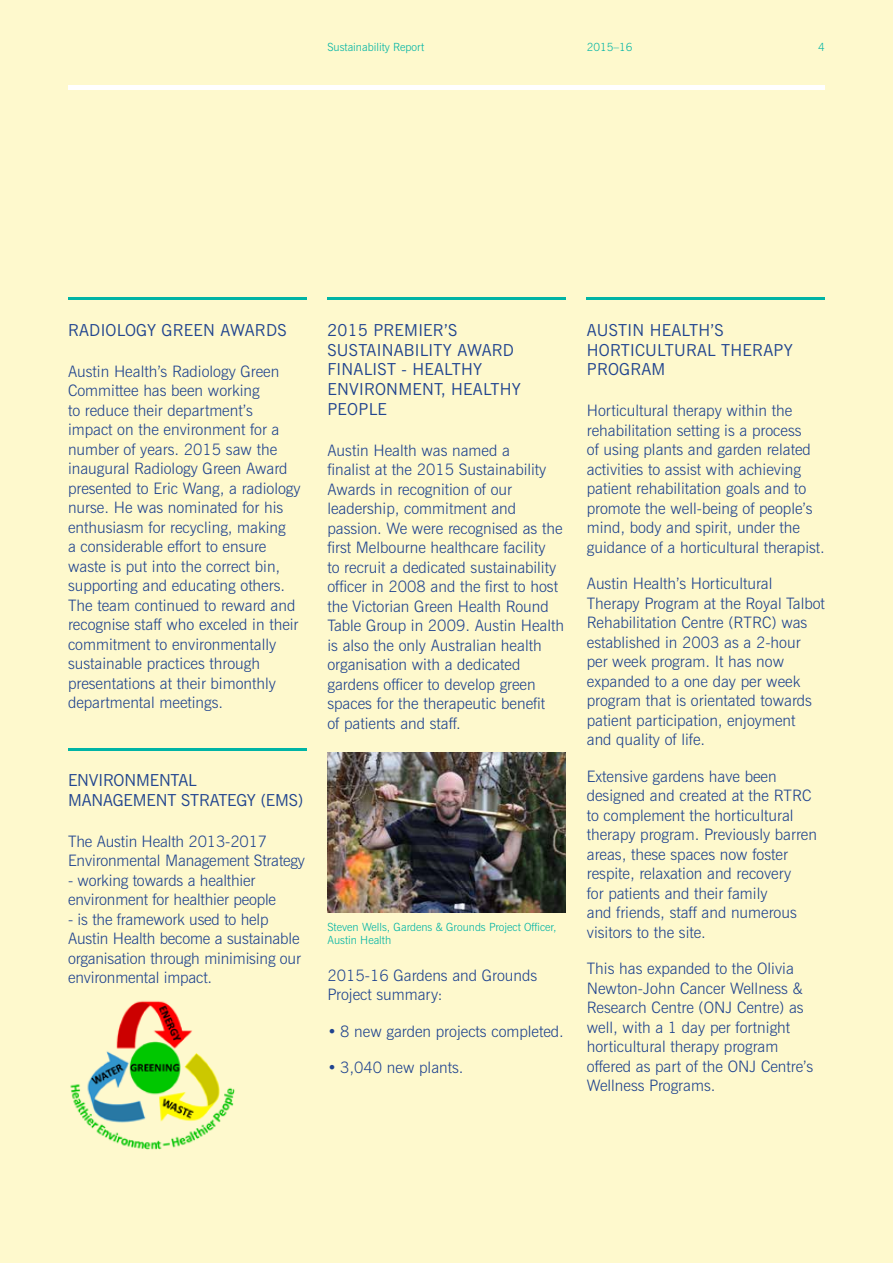
<style>
.page{position:relative;width:893px;height:1263px;background:#fef9cd}
.page>*{position:absolute;margin:0;border:0;box-sizing:border-box;transform-origin:0 0}
.t1{font:16.5px/19.8px "News Gothic BT";letter-spacing:.015em;color:#20448f}
.t2{font:16.5px/19.8px "News Gothic BT";letter-spacing:-.01em;color:#20448f}
.t3{font:300 15.75px/19.5px "News Gothic BT";color:#20448f}
.t4{font:300 11.25px/13.5px "News Gothic BT";color:#00b4a5}
</style>
<div class="page">
<hr style="left:68px;top:85px;width:757px;height:4px;background:#fff">
<img style="left:70px;top:1001px;width:165px;height:149px">
<img style="left:327px;top:753px;width:239px;height:159px">
<hr style="left:68px;top:298px;width:238px;height:2px;background:#00b4a5">
<hr style="left:327px;top:298px;width:239px;height:2px;background:#00b4a5">
<hr style="left:587px;top:298px;width:238px;height:2px;background:#00b4a5">
<hr style="left:68px;top:748px;width:238px;height:2px;background:#00b4a5">
<p class="t4" style="left:327px;top:40px;width:98px">Sustainability Report</p>
<p class="t4" style="left:587px;top:40px;width:47px">2015–16</p>
<p class="t4" style="left:818px;top:40px;width:8px">4</p>
<p class="t1" style="left:68px;top:320px;width:220px">RADIOLOGY GREEN AWARDS</p>
<p class="t3" style="left:68px;top:361px;width:234px">Austin Health’s Radiology Green<br>Committee has been working<br>to reduce their department’s impact on the environment for a number of years. 2015 saw the inaugural Radiology Green Award presented to Eric Wang, a radiology nurse. He was nominated for his enthusiasm for recycling, making<br>a considerable effort to ensure waste is put into the correct bin, supporting and educating others.<br>The team continued to reward and recognise staff who exceled in their commitment to environmentally sustainable practices through presentations at their bimonthly departmental meetings.</p>
<p class="t2" style="left:68px;top:770px;width:237px">ENVIRONMENTAL<br>MANAGEMENT STRATEGY (EMS)</p>
<p class="t3" style="left:68px;top:831px;width:239px">The Austin Health 2013-2017<br>Environmental Management Strategy</p>
<p class="t3" style="left:68px;top:870px;width:210px">- working towards a healthier environment for healthier people</p>
<p class="t3" style="left:68px;top:909px;width:234px">- is the framework used to help<br>Austin Health become a sustainable organisation through minimising our environmental impact.</p>
<p class="t1" style="left:327px;top:320px;width:195px">2015 PREMIER’S<br>SUSTAINABILITY AWARD<br>FINALIST - HEALTHY<br>ENVIRONMENT, HEALTHY<br>PEOPLE</p>
<p class="t3" style="left:327px;top:440px;width:238px">Austin Health was named a<br>finalist at the 2015 Sustainability<br>Awards in recognition of our leadership, commitment and passion. We were recognised as the first Melbourne healthcare facility<br>to recruit a dedicated sustainability officer in 2008 and the first to host the Victorian Green Health Round<br>Table Group in 2009. Austin Health is also the only Australian health organisation with a dedicated gardens officer to develop green spaces for the therapeutic benefit<br>of patients and staff.</p>
<p class="t4" style="left:327px;top:920px;width:231px">Steven Wells, Gardens &amp; Grounds Project Officer,<br>Austin Health</p>
<p class="t3" style="left:327px;top:965px;width:211px">2015-16 Gardens and Grounds<br>Project summary:</p>
<p class="t3" style="left:327px;top:1021px;width:238px">• 8 new garden projects completed.</p>
<p class="t3" style="left:327px;top:1058px;width:138px">• 3,040 new plants.</p>
<p class="t1" style="left:587px;top:320px;width:207px">AUSTIN HEALTH’S<br>HORTICULTURAL THERAPY<br>PROGRAM</p>
<p class="t3" style="left:587px;top:401px;width:240px">Horticultural therapy within the rehabilitation setting is a process<br>of using plants and garden related activities to assist with achieving patient rehabilitation goals and to promote the well-being of people’s mind, body and spirit, under the guidance of a horticultural therapist.</p>
<p class="t3" style="left:587px;top:574px;width:240px">Austin Health’s Horticultural<br>Therapy Program at the Royal Talbot<br>Rehabilitation Centre (RTRC) was established in 2003 as a 2-hour per week program. It has now expanded to a one day per week program that is orientated towards patient participation, enjoyment<br>and quality of life.</p>
<p class="t3" style="left:587px;top:766px;width:232px">Extensive gardens have been designed and created at the RTRC to complement the horticultural therapy program. Previously barren areas, these spaces now foster respite, relaxation and recovery<br>for patients and their family<br>and friends, staff and numerous visitors to the site.</p>
<p class="t3" style="left:587px;top:959px;width:228px">This has expanded to the Olivia<br>Newton-John Cancer Wellness &amp;<br>Research Centre (ONJ Centre) as well, with a 1 day per fortnight horticultural therapy program offered as part of the ONJ Centre’s<br>Wellness Programs.</p>
</div>
